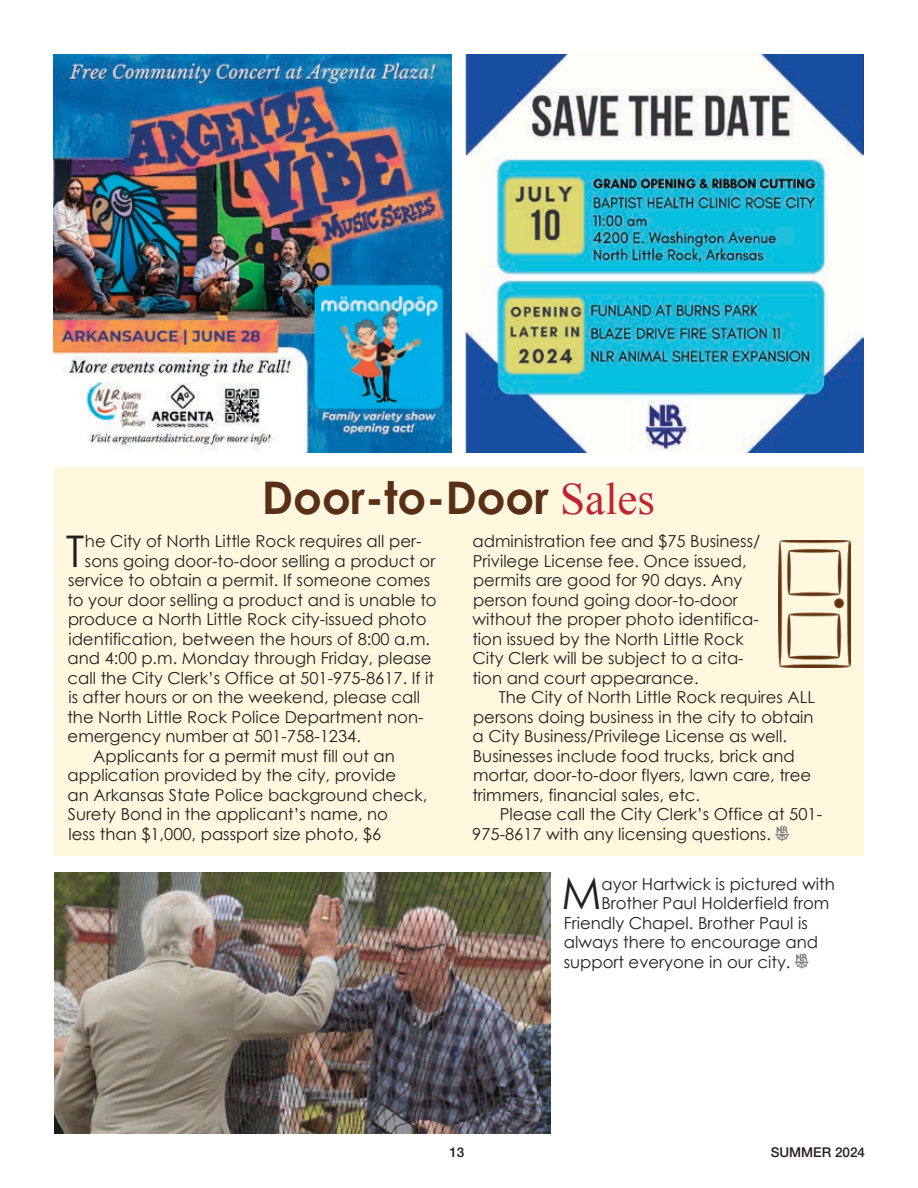
<style>
.page{position:relative;width:918px;height:1188px;background:#fff}
.page>*{position:absolute;margin:0;border:0;box-sizing:border-box;transform-origin:0 0}
.t1{font:700 45px "Century Gothic";color:#592f17}
.t2{font:43.65px "Century Gothic";color:#231f20}
.t3{font:16.5px/19.5px "Century Gothic";color:#231f20}
.t4{font:500 13.5px "Helvetica Neue LT Std";color:#231f20}
.s1{font-family:"Times New Roman";font-weight:400;color:#be2434}
</style>
<div class="page">
<div style="left:54px;top:467px;width:810px;height:388px;background:#fff8de"></div>
<svg style="left:776px;top:826px;width:13px;height:15px"></svg>
<img style="left:54px;top:873px;width:497px;height:261px">
<img style="left:778px;top:540px;width:72px;height:127px">
<img style="left:53px;top:54px;width:399px;height:398px">
<img style="left:466px;top:54px;width:398px;height:398px">
<svg style="left:795px;top:954px;width:13px;height:15px"></svg>
<h1 class="t1" style="left:262px;top:470px;width:395px">Door-to-Door <span class="s1">Sales</span></h1>
<h2 class="t2" style="left:66px;top:524px;width:20px">T</h2>
<p class="t3" style="left:85px;top:531px;width:338px">he City of North Little Rock requires all per-</p>
<p class="t3" style="left:85px;top:551px;width:352px">sons going door-to-door selling a product or</p>
<p class="t3" style="left:68px;top:570px;width:364px">service to obtain a permit. If someone comes</p>
<p class="t3" style="left:67px;top:590px;width:371px">to your door selling a product and is unable to</p>
<p class="t3" style="left:68px;top:609px;width:360px">produce a North Little Rock city-issued photo</p>
<p class="t3" style="left:68px;top:629px;width:363px">identification, between the hours of 8:00 a.m.</p>
<p class="t3" style="left:68px;top:648px;width:365px">and 4:00 p.m. Monday through Friday, please</p>
<p class="t3" style="left:68px;top:668px;width:368px">call the City Clerk’s Office at 501-975-8617. If it</p>
<p class="t3" style="left:68px;top:687px;width:353px">is after hours or on the weekend, please call</p>
<p class="t3" style="left:67px;top:707px;width:358px">the North Little Rock Police Department non-</p>
<p class="t3" style="left:68px;top:726px;width:295px">emergency number at 501-758-1234.</p>
<p class="t3" style="left:93px;top:746px;width:303px">Applicants for a permit must fill out an</p>
<p class="t3" style="left:68px;top:765px;width:330px">application provided by the city, provide</p>
<p class="t3" style="left:68px;top:785px;width:361px">an Arkansas State Police background check,</p>
<p class="t3" style="left:68px;top:804px;width:322px">Surety Bond in the applicant’s name, no</p>
<p class="t3" style="left:68px;top:824px;width:314px">less than $1,000, passport size photo, $6</p>
<p class="t3" style="left:472px;top:531px;width:289px">administration fee and $75 Business/ Privilege License fee. Once issued, permits are good for 90 days. Any person found going door-to-door without the proper photo identifica&shy;tion issued by the North Little Rock City Clerk will be subject to a cita&shy;tion and court appearance.</p>
<p class="t3" style="left:472px;top:687px;width:344px;text-indent:27px">The City of North Little Rock requires ALL persons doing business in the city to obtain a City Business/Privilege License as well.<br>Businesses include food trucks, brick and mortar, door-to-door flyers, lawn care, tree trimmers, financial sales, etc.</p>
<p class="t3" style="left:472px;top:804px;width:351px;text-indent:28px">Please call the City Clerk’s Office at 501-<br>975-8617 with any licensing questions.</p>
<h2 class="t2" style="left:561px;top:867px;width:42px">M</h2>
<p class="t3" style="left:601px;top:874px;width:235px">ayor Hartwick is pictured with</p>
<p class="t3" style="left:601px;top:893px;width:229px">Brother Paul Holderfield from</p>
<p class="t3" style="left:564px;top:913px;width:245px">Friendly Chapel. Brother Paul is</p>
<p class="t3" style="left:564px;top:932px;width:256px">always there to encourage and</p>
<p class="t3" style="left:564px;top:952px;width:228px">support everyone in our city.</p>
<p class="t4" style="left:449px;top:1144px;width:17px">13</p>
<p class="t4" style="left:771px;top:1144px;width:96px">SUMMER 2024</p>
</div>
